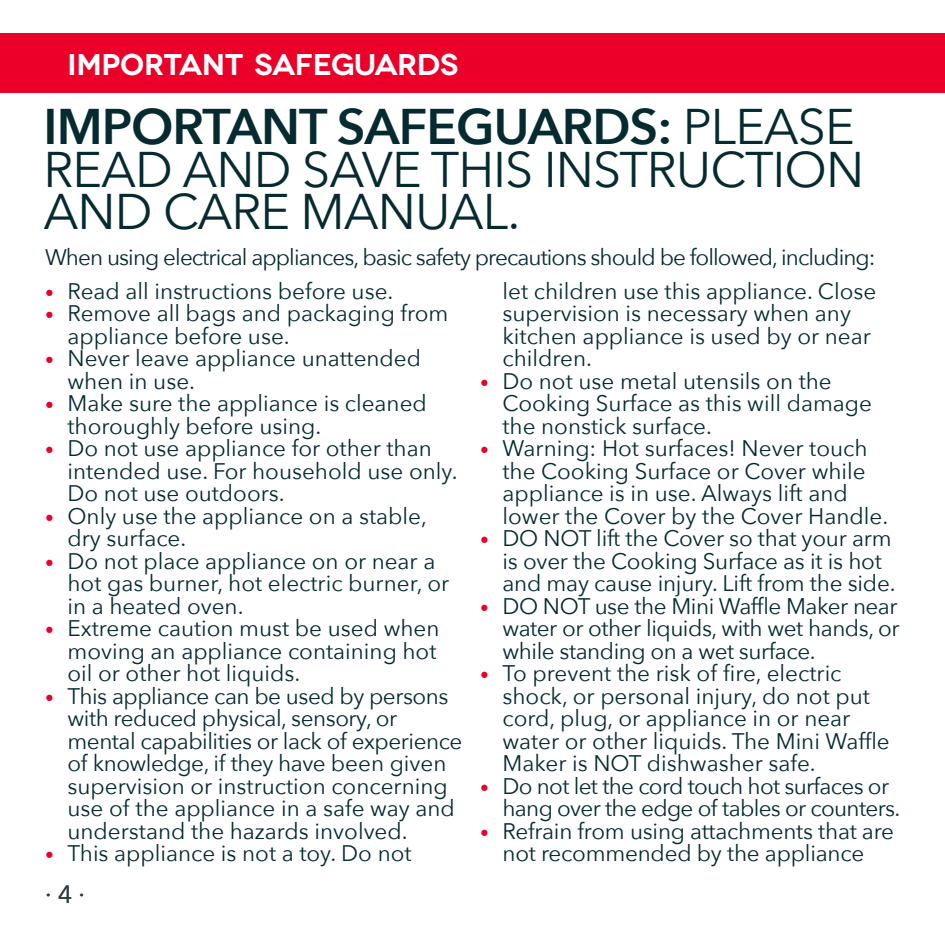
<style>
.page{position:relative;width:945px;height:945px;background:#fff}
.page>*{position:absolute;margin:0;border:0;box-sizing:border-box;transform-origin:0 0}
.t1{font:50px/42.5px "Avenir Next";letter-spacing:-.02em;color:#052a30}
.t2{font:600 30px "Novecentowide";letter-spacing:-.015em;color:#fff}
.t3{font:25px "Avenir Next";color:#313c42}
.t4{font:22.5px/22.5px "Avenir Next";color:#052a30}
.t5{font:22.5px/22.5px "Avenir Next";letter-spacing:-.02em;color:#052a30}
.t6{font:22.5px "Avenir Next";letter-spacing:-.04em;color:#052a30}
.t7{font:22.5px/22.5px "Avenir Next";letter-spacing:-.03em;color:#052a30}
.s1{font-weight:600}
.s2{font-size:17.5px;color:#ea0029}
</style>
<div class="page">
<div style="left:0;top:34px;width:945px;height:59px;background:#ea0029"></div>
<h2 class="t2" style="left:68px;top:47px;width:392px">IMPORTANT SAFEGUARDS</h2>
<h1 class="t1" style="left:44px;top:103px;width:822px"><span class="s1">IMPORTANT SAFEGUARDS:</span> PLEASE<br>READ AND SAVE THIS INSTRUCTION<br>AND CARE MANUAL.</h1>
<p class="t6" style="left:45px;top:238px;width:832px">When using electrical appliances, basic safety precautions should be followed, including:</p>
<p class="t4" style="left:45px;top:279px;width:350px"><span class="s2">•</span> Read all instructions before use.</p>
<p class="t4" style="left:68px;top:301px;width:382px;text-indent:-22px"><span class="s2">•</span> Remove all bags and packaging from appliance before use.</p>
<p class="t4" style="left:68px;top:346px;width:355px;text-indent:-22px"><span class="s2">•</span> Never leave appliance unattended when in use.</p>
<p class="t4" style="left:68px;top:391px;width:361px;text-indent:-22px"><span class="s2">•</span> Make sure the appliance is cleaned thoroughly before using.</p>
<p class="t4" style="left:68px;top:436px;width:392px;text-indent:-22px"><span class="s2">•</span> Do not use appliance for other than intended use. For household use only.<br>Do not use outdoors.</p>
<p class="t4" style="left:68px;top:504px;width:361px;text-indent:-22px"><span class="s2">•</span> Only use the appliance on a stable, dry surface.</p>
<p class="t4" style="left:68px;top:549px;width:383px;text-indent:-22px"><span class="s2">•</span> Do not place appliance on or near a hot gas burner, hot electric burner, or in a heated oven.</p>
<p class="t4" style="left:68px;top:616px;width:374px;text-indent:-22px"><span class="s2">•</span> Extreme caution must be used when moving an appliance containing hot oil or other hot liquids.</p>
<p class="t5" style="left:68px;top:684px;width:396px;text-indent:-22px"><span class="s2">•</span> This appliance can be used by persons with reduced physical, sensory, or mental capabilities or lack of experience of knowledge, if they have been given supervision or instruction concerning use of the appliance in a safe way and understand the hazards involved.</p>
<p class="t4" style="left:45px;top:841px;width:368px"><span class="s2">•</span> This appliance is not a toy. Do not</p>
<p class="t3" style="left:45px;top:873px;width:41px">∙ 4 ∙</p>
<p class="t4" style="left:502px;top:279px;width:375px">let children use this appliance. Close supervision is necessary when any kitchen appliance is used by or near children.</p>
<p class="t4" style="left:502px;top:369px;width:371px;text-indent:-22px"><span class="s2">•</span> Do not use metal utensils on the<br>Cooking Surface as this will damage the nonstick surface.</p>
<p class="t4" style="left:502px;top:436px;width:387px;text-indent:-22px"><span class="s2">•</span> Warning: Hot surfaces! Never touch the Cooking Surface or Cover while appliance is in use. Always lift and lower the Cover by the Cover Handle.</p>
<p class="t4" style="left:502px;top:526px;width:395px;text-indent:-22px"><span class="s2">•</span> DO NOT lift the Cover so that your arm is over the Cooking Surface as it is hot and may cause injury. Lift from the side.</p>
<p class="t4" style="left:502px;top:594px;width:399px;text-align:justify;text-indent:-22px"><span class="s2">•</span> DO NOT use the Mini Waffle Maker near water or other liquids, with wet hands, or while standing on a wet surface.</p>
<p class="t4" style="left:502px;top:661px;width:389px;text-indent:-22px"><span class="s2">•</span> To prevent the risk of fire, electric shock, or personal injury, do not put cord, plug, or appliance in or near water or other liquids. The Mini Waffle Maker is NOT dishwasher safe.</p>
<p class="t7" style="left:502px;top:774px;width:399px;text-indent:-22px"><span class="s2">•</span> Do not let the cord touch hot surfaces or hang over the edge of tables or counters.</p>
<p class="t4" style="left:480px;top:819px;width:416px;text-align:center"><span class="s2">•</span> Refrain from using attachments that are not recommended by the appliance</p>
</div>
